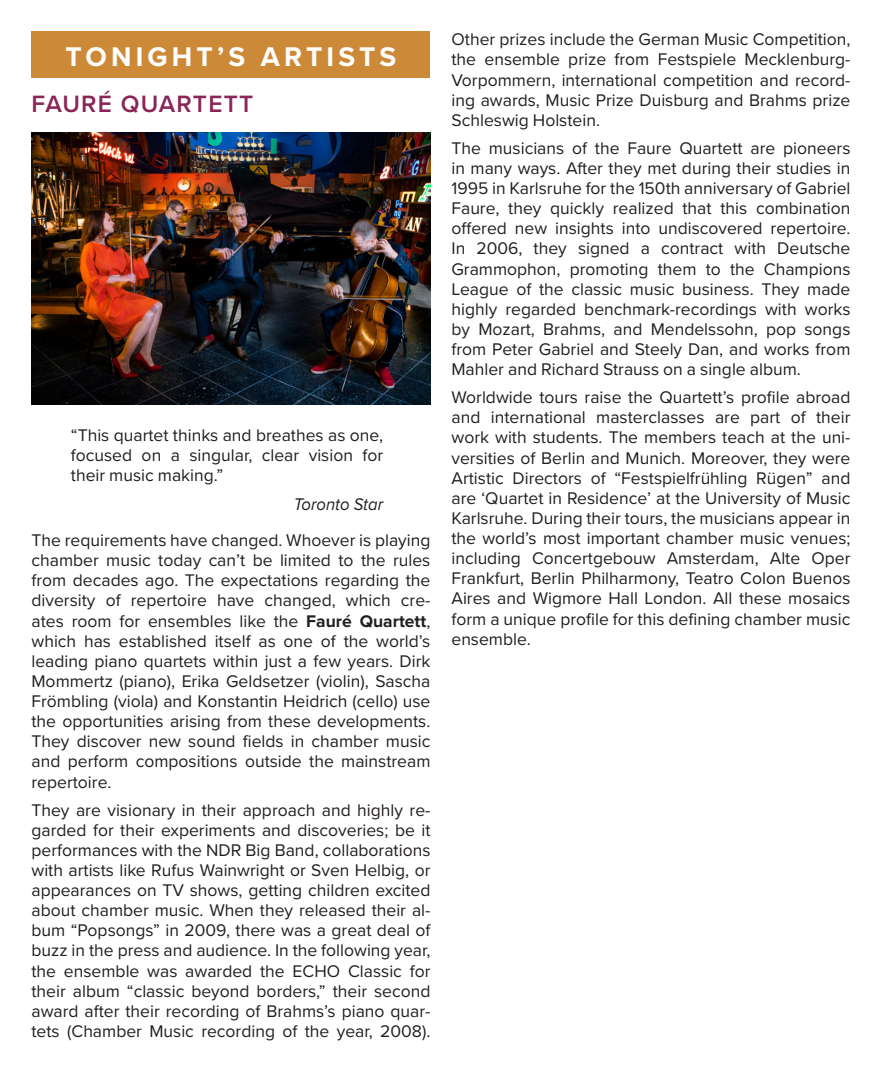
<style>
.page{position:relative;width:882px;height:1071px;background:#fff}
.page>*{position:absolute;margin:0;border:0;box-sizing:border-box;transform-origin:0 0}
.Headings_Caps_in_Frame{font:700 28px "Proxima Nova";letter-spacing:.15em;color:#fff}
.Program_Page_Sponsor_Intermission{font:600 24.5px "Proxima Nova";letter-spacing:.05em;color:#8a2557}
.PR_Quote{font:17.5px/20.1px "Proxima Nova";color:#231f20;text-align:justify}
.Notes_Credit{font:italic 17.5px "Proxima Nova";color:#231f20;scale:.95 1}
.s1{font-weight:700}
</style>
<div class="page">
<div style="left:32px;top:32px;width:398px;height:46px;background:#cc8a39"></div>
<img style="left:32px;top:132px;width:398px;height:273px">
<p class="Headings_Caps_in_Frame" style="left:66px;top:36px;width:332px">TONIGHT’S ARTISTS</p>
<p class="Program_Page_Sponsor_Intermission" style="left:32px;top:86px;width:223px">FAURÉ QUARTETT</p>
<p class="PR_Quote" style="left:71px;top:424px;width:314px">“This quartet thinks and breathes as one, focused on a singular, clear vision for their music making.”</p>
<p class="Notes_Credit" style="left:294px;top:491px;width:96px">Toronto Star</p>
<p class="PR_Quote" style="left:32px;top:529px;width:401px">The requirements have changed. Whoever is playing chamber music today can’t be limited to the rules from decades ago. The expectations regarding the diversity of repertoire have changed, which cre&shy;ates room for ensembles like the <span class="s1">Fauré Quartett</span>, which has established itself as one of the world’s leading piano quartets within just a few years. Dirk Mommertz (piano), Erika Geldsetzer (violin), Sascha Frömbling (viola) and Konstantin Heidrich (cello) use the opportunities arising from these developments.<br>They discover new sound fields in chamber music and perform compositions outside the mainstream repertoire.</p>
<p class="PR_Quote" style="left:32px;top:799px;width:401px">They are visionary in their approach and highly re&shy;garded for their experiments and discoveries; be it performances with the NDR Big Band, collaborations with artists like Rufus Wainwright or Sven Helbig, or appearances on TV shows, getting children excited about chamber music. When they released their al&shy;bum “Popsongs” in 2009, there was a great deal of buzz in the press and audience. In the following year, the ensemble was awarded the ECHO Classic for their album “classic beyond borders,” their second award after their recording of Brahms’s piano quar&shy;tets (Chamber Music recording of the year, 2008).</p>
<p class="PR_Quote" style="left:452px;top:29px;width:401px">Other prizes include the German Music Competition, the ensemble prize from Festspiele Mecklenburg-Vorpommern, international competition and record&shy;ing awards, Music Prize Duisburg and Brahms prize Schleswig Holstein.</p>
<p class="PR_Quote" style="left:452px;top:137px;width:401px">The musicians of the Faure Quartett are pioneers in many ways. After they met during their studies in 1995 in Karlsruhe for the 150th anniversary of Gabriel Faure, they quickly realized that this combination offered new insights into undiscovered repertoire.<br>In 2006, they signed a contract with Deutsche Grammophon, promoting them to the Champions League of the classic music business. They made highly regarded benchmark-recordings with works by Mozart, Brahms, and Mendelssohn, pop songs from Peter Gabriel and Steely Dan, and works from Mahler and Richard Strauss on a single album.</p>
<p class="PR_Quote" style="left:452px;top:387px;width:401px">Worldwide tours raise the Quartett’s profile abroad and international masterclasses are part of their work with students. The members teach at the uni&shy;versities of Berlin and Munich. Moreover, they were Artistic Directors of “Festspielfrühling Rügen” and are ‘Quartet in Residence’ at the University of Music Karlsruhe. During their tours, the musicians appear in the world’s most important chamber music venues; including Concertgebouw Amsterdam, Alte Oper Frankfurt, Berlin Philharmony, Teatro Colon Buenos Aires and Wigmore Hall London. All these mosaics form a unique profile for this defining chamber music ensemble.</p>
</div>
